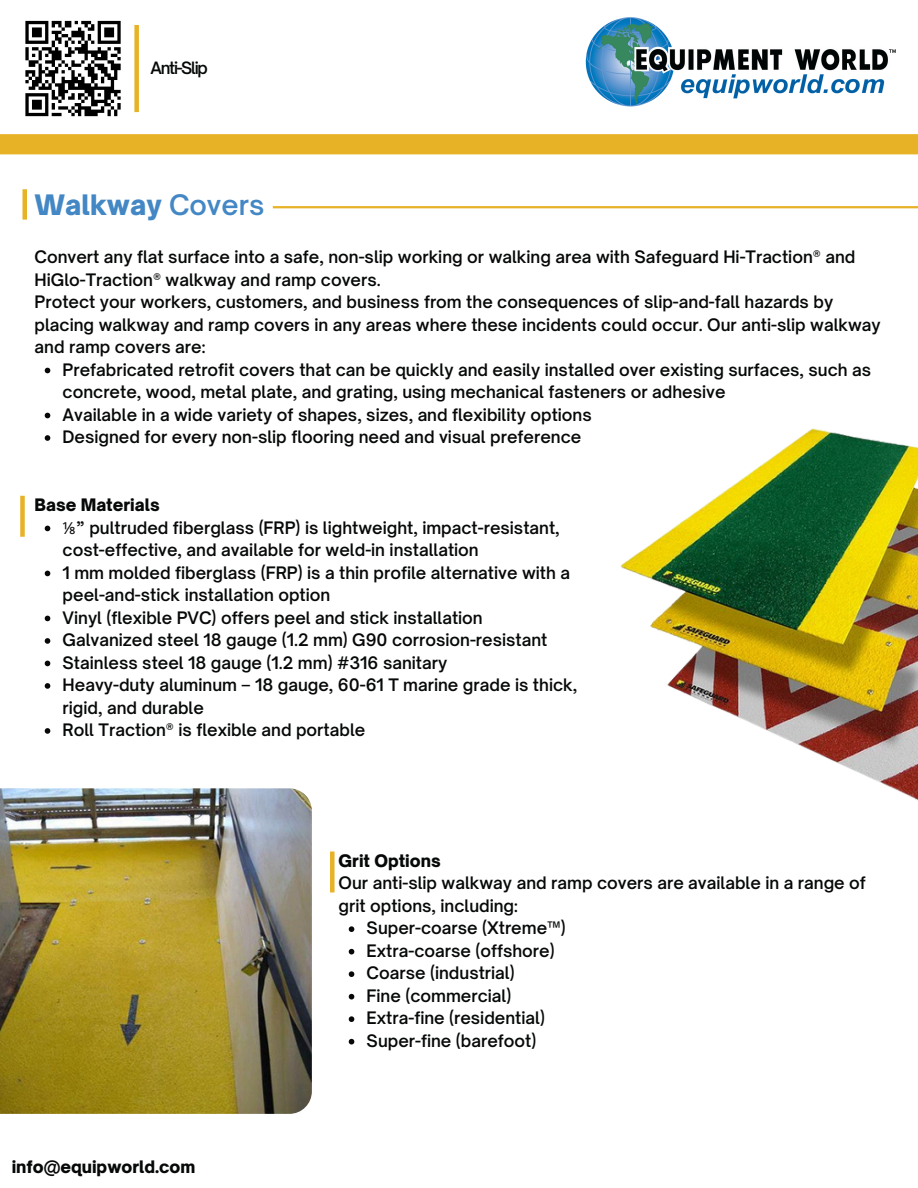
<style>
.page{position:relative;width:918px;height:1188px;background:#fff}
.page>*{position:absolute;margin:0;border:0;box-sizing:border-box;transform-origin:0 0}
.t1{font:900 27px "Open Sauce One";color:#4387c5}
.t2{font:600 16.5px/22.5px "Open Sauce One";color:#070909}
.t3{font:900 16.5px "Open Sauce One";color:#070909}
.t4{font:600 16.35px "Open Sauce One";letter-spacing:-.08em;color:#070909}
.s1{font-weight:600}
.s2{font-family:"Noto Sans";font-weight:400}
.s3{font-weight:900}
</style>
<div class="page">
<div style="left:0;top:134px;width:918px;height:20px;background:#e8b227"></div>
<img style="left:0;top:788px;width:312px;height:325px">
<img style="left:620px;top:428px;width:298px;height:373px">
<svg style="left:45px;top:368px;width:5px;height:5px"></svg>
<svg style="left:45px;top:413px;width:5px;height:5px"></svg>
<svg style="left:45px;top:435px;width:5px;height:6px"></svg>
<svg style="left:45px;top:526px;width:5px;height:5px"></svg>
<svg style="left:45px;top:571px;width:5px;height:5px"></svg>
<svg style="left:45px;top:616px;width:5px;height:5px"></svg>
<svg style="left:45px;top:638px;width:5px;height:6px"></svg>
<svg style="left:45px;top:661px;width:5px;height:5px"></svg>
<svg style="left:45px;top:683px;width:5px;height:6px"></svg>
<svg style="left:45px;top:728px;width:5px;height:6px"></svg>
<svg style="left:349px;top:926px;width:5px;height:6px"></svg>
<svg style="left:349px;top:949px;width:5px;height:5px"></svg>
<svg style="left:349px;top:971px;width:5px;height:6px"></svg>
<svg style="left:349px;top:994px;width:5px;height:5px"></svg>
<svg style="left:349px;top:1016px;width:5px;height:6px"></svg>
<svg style="left:349px;top:1039px;width:5px;height:5px"></svg>
<div style="left:330px;top:852px;width:5px;height:40px;background:#e8b227"></div>
<div style="left:20px;top:496px;width:5px;height:41px;background:#e8b227"></div>
<div style="left:22px;top:189px;width:5px;height:31px;background:#e8b227"></div>
<hr style="left:273px;top:206px;width:645px;height:2px;background:#e8b227">
<div style="left:134px;top:25px;width:5px;height:87px;background:#e8b227"></div>
<svg style="left:25px;top:20px;width:96px;height:97px"></svg>
<img style="left:585px;top:17px;width:311px;height:90px">
<p class="t4" style="left:151px;top:57px;width:59px">Anti-Slip</p>
<p class="t1" style="left:35px;top:188px;width:231px">Walkway <span class="s1">Covers</span></p>
<p class="t2" style="left:35px;top:246px;width:848px">Convert any flat surface into a safe, non-slip working or walking area with Safeguard Hi-Traction® and HiGlo-Traction® walkway and ramp covers.<br>Protect your workers, customers, and business from the consequences of slip-and-fall hazards by placing walkway and ramp covers in any areas where these incidents could occur. Our anti-slip walkway and ramp covers are:</p>
<h2 class="t2" style="left:63px;top:358px;width:810px">Prefabricated retrofit covers that can be quickly and easily installed over existing surfaces, such as concrete, wood, metal plate, and grating, using mechanical fasteners or adhesive</h2>
<p class="t2" style="left:63px;top:403px;width:531px">Available in a wide variety of shapes, sizes, and flexibility options</p>
<p class="t2" style="left:63px;top:426px;width:520px">Designed for every non-slip flooring need and visual preference</p>
<p class="t3" style="left:35px;top:495px;width:127px">Base Materials</p>
<h1 class="t2" style="left:63px;top:516px;width:499px"><span class="s2">⅛</span>” pultruded fiberglass (FRP) is lightweight, impact-resistant, cost-effective, and available for weld-in installation</h1>
<h2 class="t2" style="left:63px;top:561px;width:509px">1 mm molded fiberglass (FRP) is a thin profile alternative with a peel-and-stick installation option</h2>
<p class="t2" style="left:63px;top:606px;width:422px">Vinyl (flexible PVC) offers peel and stick installation</p>
<p class="t2" style="left:63px;top:628px;width:486px">Galvanized steel 18 gauge (1.2 mm) G90 corrosion-resistant</p>
<p class="t2" style="left:63px;top:651px;width:386px">Stainless steel 18 gauge (1.2 mm) #316 sanitary</p>
<p class="t2" style="left:63px;top:673px;width:516px">Heavy-duty aluminum – 18 gauge, 60-61 T marine grade is thick, rigid, and durable</p>
<p class="t2" style="left:63px;top:718px;width:304px">Roll Traction® is flexible and portable</p>
<p class="t3" style="left:12px;top:1157px;width:185px">info@equipworld.com</p>
<p class="t2" style="left:339px;top:849px;width:529px"><span class="s3">Grit Options<br></span>Our anti-slip walkway and ramp covers are available in a range of grit options, including:</p>
<h2 class="t2" style="left:367px;top:917px;width:200px">Super-coarse (Xtreme™)</h2>
<p class="t2" style="left:367px;top:939px;width:189px">Extra-coarse (offshore)</p>
<p class="t2" style="left:367px;top:962px;width:150px">Coarse (industrial)</p>
<p class="t2" style="left:367px;top:984px;width:146px">Fine (commercial)</p>
<p class="t2" style="left:367px;top:1007px;width:180px">Extra-fine (residential)</p>
<p class="t2" style="left:367px;top:1029px;width:171px">Super-fine (barefoot)</p>
</div>
